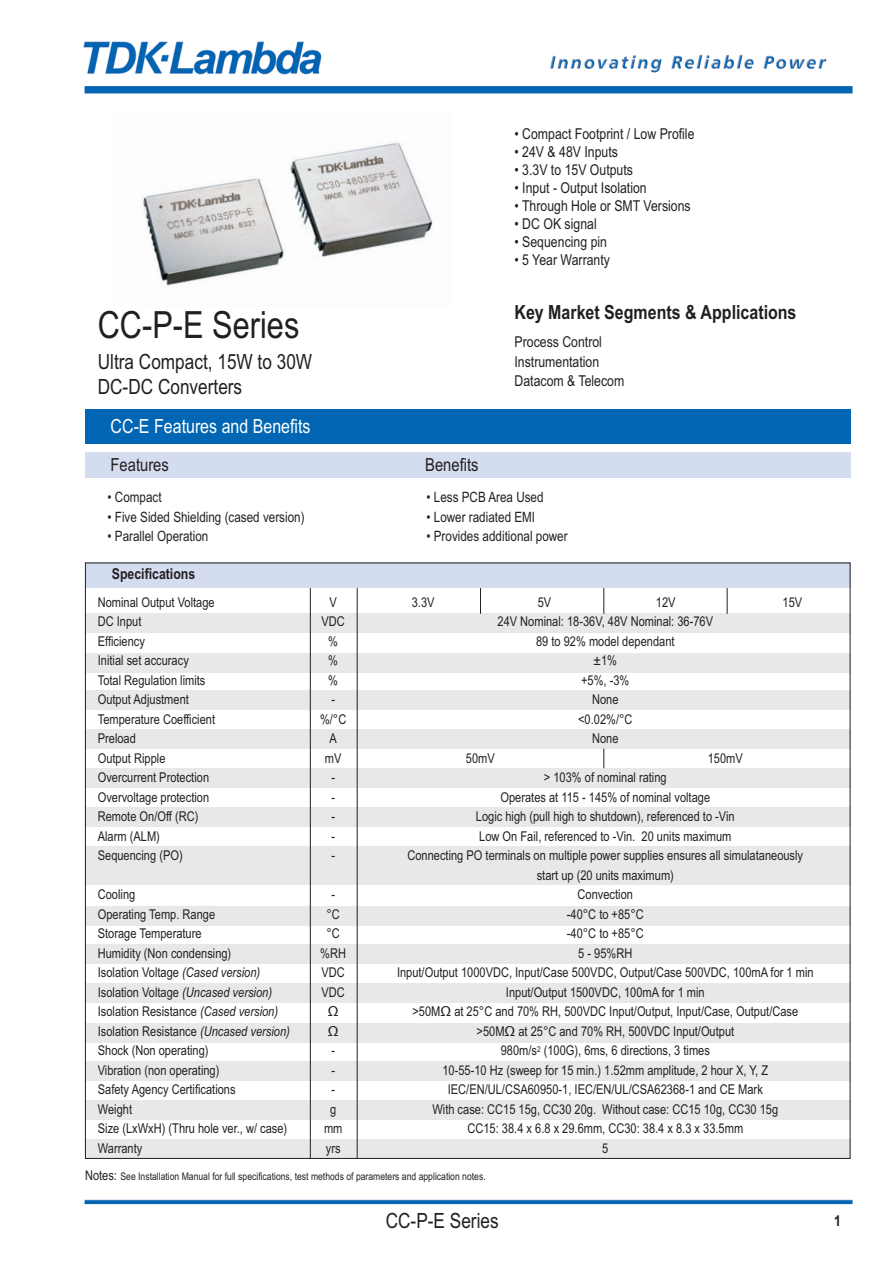
<style>
.page{position:relative;width:893px;height:1263px;background:#fff}
.page>*{position:absolute;margin:0;border:0;box-sizing:border-box;transform-origin:0 0}
.t1{font:37.5px "Arial Narrow";color:#231f20}
.t2{font:21px/25.5px "Arial Narrow";color:#231f20}
.t3{font:700 19.5px "Arial Narrow";color:#231f20}
.t4{font:19.5px "Arial Narrow";color:#fff}
.t5{font:18px "Arial Narrow";color:#231f20}
.t6{font:15px/19.5px "Arial Narrow";color:#231f20}
.t7{font:700 15px "Arial Narrow";color:#231f20}
.t8{font:14.25px "Arial Narrow";color:#231f20}
.t9{font:13.5px/19.5px "Arial Narrow";color:#231f20;text-align:center}
.t10{font:13.5px "Lucida Grande";color:#231f20}
.t11{font:10.5px "Arial Narrow";color:#231f20}
.s1{font-style:italic}
.s2{font-family:"Lucida Grande"}
.s3{font-size:13.5px}
</style>
<div class="page">
<img style="left:83px;top:41px;width:770px;height:1164px">
<img style="left:115px;top:110px;width:336px;height:197px">
<div style="left:85px;top:410px;width:765px;height:34px;background:#0166b3"></div>
<div style="left:85px;top:452px;width:765px;height:26px;background:#d4ddef"></div>
<div style="left:85px;top:563px;width:765px;height:25px;background:#d4ddef"></div>
<div style="left:85px;top:613px;width:765px;height:19px;background:#e7e8e9"></div>
<div style="left:85px;top:653px;width:765px;height:19px;background:#e7e8e9"></div>
<div style="left:85px;top:691px;width:765px;height:19px;background:#e7e8e9"></div>
<div style="left:85px;top:730px;width:765px;height:19px;background:#e7e8e9"></div>
<div style="left:85px;top:768px;width:765px;height:19px;background:#e7e8e9"></div>
<div style="left:85px;top:807px;width:765px;height:19px;background:#e7e8e9"></div>
<div style="left:85px;top:906px;width:765px;height:19px;background:#e7e8e9"></div>
<div style="left:85px;top:944px;width:765px;height:19px;background:#e7e8e9"></div>
<div style="left:85px;top:983px;width:765px;height:20px;background:#e7e8e9"></div>
<div style="left:85px;top:1023px;width:765px;height:19px;background:#e7e8e9"></div>
<div style="left:85px;top:1062px;width:765px;height:19px;background:#e7e8e9"></div>
<div style="left:85px;top:1101px;width:765px;height:19px;background:#e7e8e9"></div>
<div style="left:85px;top:1139px;width:765px;height:19px;background:#e7e8e9"></div>
<div style="left:85px;top:846px;width:765px;height:39px;background:#e7e8e9"></div>
<svg style="left:480px;top:588px;width:1px;height:26px"></svg>
<svg style="left:604px;top:588px;width:1px;height:26px"></svg>
<svg style="left:604px;top:748px;width:1px;height:20px"></svg>
<svg style="left:727px;top:588px;width:1px;height:26px"></svg>
<hr style="left:310px;top:588px;width:1px;height:571px;background:#231f20">
<hr style="left:357px;top:588px;width:1px;height:570px;background:#231f20">
<h1 class="t1" style="left:98px;top:303px;width:203px">CC-P-E Series</h1>
<h2 class="t2" style="left:98px;top:349px;width:216px">Ultra Compact, 15W to 30W<br>DC-DC Converters</h2>
<p class="t6" style="left:514px;top:124px;width:182px">• Compact Footprint / Low Profile</p>
<p class="t6" style="left:514px;top:142px;width:105px">• 24V &amp; 48V Inputs</p>
<p class="t6" style="left:514px;top:160px;width:120px">• 3.3V to 15V Outputs</p>
<p class="t6" style="left:514px;top:178px;width:134px">• Input - Output Isolation</p>
<p class="t6" style="left:514px;top:196px;width:178px">• Through Hole or SMT Versions</p>
<p class="t6" style="left:514px;top:214px;width:84px">• DC OK signal</p>
<p class="t6" style="left:514px;top:232px;width:94px">• Sequencing pin</p>
<p class="t6" style="left:514px;top:250px;width:97px">• 5 Year Warranty</p>
<h3 class="t3" style="left:514px;top:301px;width:283px">Key Market Segments &amp; Applications</h3>
<p class="t6" style="left:514px;top:332px;width:111px">Process Control<br>Instrumentation<br>Datacom &amp; Telecom</p>
<h3 class="t4" style="left:111px;top:415px;width:201px">CC-E Features and Benefits</h3>
<h3 class="t5" style="left:111px;top:454px;width:60px">Features</h3>
<h3 class="t5" style="left:425px;top:454px;width:55px">Benefits</h3>
<p class="t8" style="left:108px;top:489px;width:56px">• Compact</p>
<p class="t8" style="left:426px;top:489px;width:119px">• Less PCB Area Used</p>
<p class="t8" style="left:108px;top:508px;width:198px">• Five Sided Shielding (cased version)</p>
<p class="t8" style="left:426px;top:508px;width:110px">• Lower radiated EMI</p>
<p class="t8" style="left:108px;top:528px;width:102px">• Parallel Operation</p>
<p class="t8" style="left:426px;top:528px;width:143px">• Provides additional power</p>
<p class="t7" style="left:112px;top:565px;width:85px">Specifications</p>
<p class="t9" style="left:98px;top:592px;width:118px">Nominal Output Voltage</p>
<p class="t9" style="left:329px;top:592px;width:9px">V</p>
<p class="t9" style="left:412px;top:592px;width:24px">3.3V</p>
<p class="t9" style="left:538px;top:592px;width:15px">5V</p>
<p class="t9" style="left:656px;top:592px;width:21px">12V</p>
<p class="t9" style="left:783px;top:592px;width:21px">15V</p>
<p class="t9" style="left:98px;top:612px;width:45px">DC Input</p>
<p class="t9" style="left:321px;top:612px;width:25px">VDC</p>
<p class="t9" style="left:497px;top:612px;width:217px">24V Nominal: 18-36V, 48V Nominal: 36-76V</p>
<p class="t9" style="left:98px;top:631px;width:49px">Efficiency</p>
<p class="t9" style="left:328px;top:631px;width:11px">%</p>
<p class="t9" style="left:536px;top:631px;width:140px">89 to 92% model dependant</p>
<p class="t9" style="left:98px;top:651px;width:93px">Initial set accuracy</p>
<p class="t9" style="left:328px;top:651px;width:11px">%</p>
<p class="t9" style="left:594px;top:651px;width:25px">±1%</p>
<p class="t9" style="left:98px;top:670px;width:109px">Total Regulation limits</p>
<p class="t9" style="left:328px;top:670px;width:11px">%</p>
<p class="t9" style="left:581px;top:670px;width:50px">+5%, -3%</p>
<p class="t9" style="left:98px;top:690px;width:93px">Output Adjustment</p>
<p class="t9" style="left:331px;top:690px;width:5px">-</p>
<p class="t9" style="left:592px;top:690px;width:28px">None</p>
<p class="t9" style="left:98px;top:709px;width:119px">Temperature Coefficient</p>
<p class="t9" style="left:320px;top:709px;width:28px">%/°C</p>
<p class="t9" style="left:578px;top:709px;width:56px">&lt;0.02%/°C</p>
<p class="t9" style="left:98px;top:729px;width:40px">Preload</p>
<p class="t9" style="left:329px;top:729px;width:9px">A</p>
<p class="t9" style="left:592px;top:729px;width:28px">None</p>
<p class="t9" style="left:98px;top:748px;width:69px">Output Ripple</p>
<p class="t9" style="left:325px;top:748px;width:18px">mV</p>
<p class="t9" style="left:466px;top:748px;width:30px">50mV</p>
<p class="t9" style="left:708px;top:748px;width:37px">150mV</p>
<p class="t9" style="left:98px;top:768px;width:113px">Overcurrent Protection</p>
<p class="t9" style="left:331px;top:768px;width:5px">-</p>
<p class="t9" style="left:544px;top:768px;width:124px">&gt; 103% of nominal rating</p>
<p class="t9" style="left:98px;top:787px;width:113px">Overvoltage protection</p>
<p class="t9" style="left:331px;top:787px;width:5px">-</p>
<p class="t9" style="left:500px;top:787px;width:211px">Operates at 115 - 145% of nominal voltage</p>
<p class="t9" style="left:98px;top:807px;width:102px">Remote On/Off (RC)</p>
<p class="t9" style="left:331px;top:807px;width:5px">-</p>
<p class="t9" style="left:476px;top:807px;width:260px">Logic high (pull high to shutdown), referenced to -Vin</p>
<p class="t9" style="left:98px;top:826px;width:64px">Alarm (ALM)</p>
<p class="t9" style="left:331px;top:826px;width:5px">-</p>
<p class="t9" style="left:479px;top:826px;width:254px">Low On Fail, referenced to -Vin. 20 units maximum</p>
<p class="t9" style="left:98px;top:846px;width:86px">Sequencing (PO)</p>
<p class="t9" style="left:331px;top:846px;width:5px">-</p>
<p class="t9" style="left:407px;top:846px;width:397px">Connecting PO terminals on multiple power supplies ensures all simulataneously start up (20 units maximum)</p>
<p class="t9" style="left:98px;top:885px;width:39px">Cooling</p>
<p class="t9" style="left:331px;top:885px;width:5px">-</p>
<p class="t9" style="left:578px;top:885px;width:57px">Convection</p>
<p class="t9" style="left:98px;top:904px;width:119px">Operating Temp. Range</p>
<p class="t9" style="left:326px;top:904px;width:15px">°C</p>
<p class="t9" style="left:567px;top:904px;width:78px">-40°C to +85°C</p>
<p class="t9" style="left:98px;top:924px;width:105px">Storage Temperature</p>
<p class="t9" style="left:326px;top:924px;width:15px">°C</p>
<p class="t9" style="left:567px;top:924px;width:78px">-40°C to +85°C</p>
<p class="t9" style="left:98px;top:943px;width:135px">Humidity (Non condensing)</p>
<p class="t9" style="left:320px;top:943px;width:27px">%RH</p>
<p class="t9" style="left:578px;top:943px;width:56px">5 - 95%RH</p>
<p class="t9" style="left:98px;top:963px;width:164px">Isolation Voltage <span class="s1">(Cased version)</span></p>
<p class="t9" style="left:321px;top:963px;width:25px">VDC</p>
<p class="t9" style="left:397px;top:963px;width:418px">Input/Output 1000VDC, Input/Case 500VDC, Output/Case 500VDC, 100mA for 1 min</p>
<p class="t9" style="left:98px;top:982px;width:176px">Isolation Voltage <span class="s1">(Uncased version)</span></p>
<p class="t9" style="left:322px;top:982px;width:25px">VDC</p>
<p class="t9" style="left:506px;top:982px;width:200px">Input/Output 1500VDC, 100mA for 1 min</p>
<p class="t9" style="left:98px;top:1002px;width:182px">Isolation Resistance <span class="s1">(Cased version)</span></p>
<p class="t10" style="left:328px;top:1004px;width:12px">Ω</p>
<p class="t9" style="left:412px;top:1002px;width:387px">&gt;50M<span class="s2">Ω</span> at 25°C and 70% RH, 500VDC Input/Output, Input/Case, Output/Case</p>
<p class="t9" style="left:98px;top:1021px;width:193px">Isolation Resistance <span class="s1">(Uncased version)</span></p>
<p class="t10" style="left:328px;top:1023px;width:12px">Ω</p>
<p class="t9" style="left:477px;top:1021px;width:259px">&gt;50M<span class="s2">Ω</span> at 25°C and 70% RH, 500VDC Input/Output</p>
<p class="t9" style="left:98px;top:1041px;width:112px">Shock (Non operating)</p>
<p class="t9" style="left:331px;top:1041px;width:5px">-</p>
<p class="t9" style="left:501px;top:1041px;width:211px">980m/s<sup>2</sup> (100G), 6ms, 6 directions, 3 times</p>
<p class="t9" style="left:98px;top:1060px;width:123px">Vibration (non operating)</p>
<p class="t9" style="left:331px;top:1060px;width:5px">-</p>
<p class="t9" style="left:442px;top:1060px;width:327px">10-55-10 Hz (sweep for 15 min.) 1.52mm amplitude, 2 hour X, Y, Z</p>
<p class="t9" style="left:98px;top:1080px;width:139px">Safety Agency Certifications</p>
<p class="t9" style="left:331px;top:1080px;width:5px">-</p>
<p class="t9" style="left:448px;top:1080px;width:317px">IEC/EN/UL/CSA60950-1, IEC/EN/UL/CSA62368-1 and CE Mark</p>
<p class="t9" style="left:98px;top:1099px;width:36px">Weight</p>
<p class="t9" style="left:330px;top:1099px;width:8px">g</p>
<p class="t9" style="left:432px;top:1099px;width:347px">With case: CC15 15g, CC30 20g. Without case: CC15 10g, CC30 15g</p>
<p class="t9" style="left:98px;top:1119px;width:191px">Size (LxWxH) (Thru hole ver., w/ case)</p>
<p class="t9" style="left:324px;top:1119px;width:20px">mm</p>
<p class="t9" style="left:467px;top:1119px;width:277px">CC15: 38.4 x 6.8 x 29.6mm, CC30: 38.4 x 8.3 x 33.5mm</p>
<p class="t9" style="left:98px;top:1138px;width:46px">Warranty</p>
<p class="t9" style="left:326px;top:1138px;width:16px">yrs</p>
<p class="t9" style="left:602px;top:1138px;width:8px">5</p>
<p class="t11" style="left:85px;top:1171px;width:402px"><span class="s3">Notes:</span> See Installation Manual for full specifications, test methods of parameters and application notes.</p>
<h2 class="t2" style="left:386px;top:1208px;width:114px">CC-P-E Series</h2>
<p class="t7" style="left:834px;top:1212px;width:8px">1</p>
</div>
